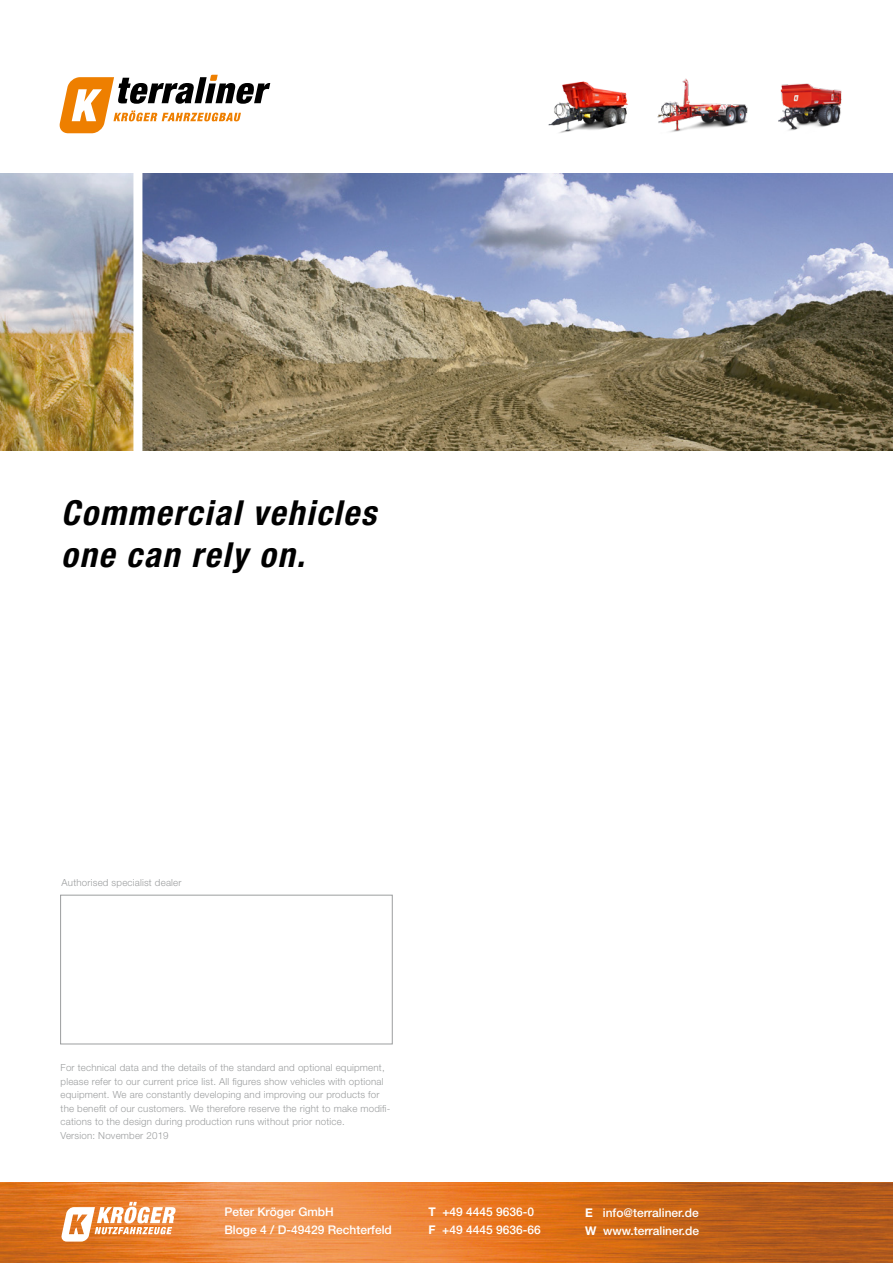
<style>
.page{position:relative;width:893px;height:1263px;background:#fff}
.page>*{position:absolute;margin:0;border:0;box-sizing:border-box;transform-origin:0 0}
.t1{font:italic 700 condensed 34.5px/42px "Helvetica Neue";letter-spacing:.05em;color:#000}
.t2{font:500 12px/18px "Helvetica Neue";color:#fff}
.t3{font:300 9.75px/13.5px "Helvetica Neue";letter-spacing:.02em;color:#9c9e9f}
.s1{font-weight:700}
</style>
<div class="page">
<img style="left:0;top:1182px;width:893px;height:81px">
<div style="left:60px;top:895px;width:333px;height:149px;border:1px solid #9c9e9f"></div>
<svg style="left:59px;top:75px;width:211px;height:58px"></svg>
<img style="left:0;top:173px;width:133px;height:278px">
<img style="left:142px;top:173px;width:751px;height:278px">
<svg style="left:61px;top:1202px;width:115px;height:39px"></svg>
<img style="left:658px;top:78px;width:89px;height:54px">
<img style="left:778px;top:83px;width:64px;height:48px">
<img style="left:548px;top:81px;width:80px;height:52px">
<h1 class="t1" style="left:61px;top:492px;width:316px">Commercial vehicles one can rely on.</h1>
<p class="t3" style="left:62px;top:875px;width:121px">Authorised specialist dealer</p>
<p class="t3" style="left:61px;top:1060px;width:331px">For technical data and the details of the standard and optional equipment, please refer to our current price list. All figures show vehicles with optional equipment. We are constantly developing and improving our products for the benefit of our customers. We therefore reserve the right to make modifi&shy;cations to the design during production runs without prior notice.<br>Version: November 2019</p>
<p class="t2" style="left:225px;top:1203px;width:169px">Peter Kröger GmbH<br>Bloge 4 / D-49429 Rechterfeld</p>
<p class="t2" style="left:428px;top:1203px;width:114px"><span class="s1">T</span> +49 4445 9636-0<br><span class="s1">F</span> +49 4445 9636-66</p>
<p class="t2" style="left:585px;top:1203px;width:116px"><span class="s1">E</span> info@terraliner.de<br><span class="s1">W</span> www.terraliner.de</p>
</div>
